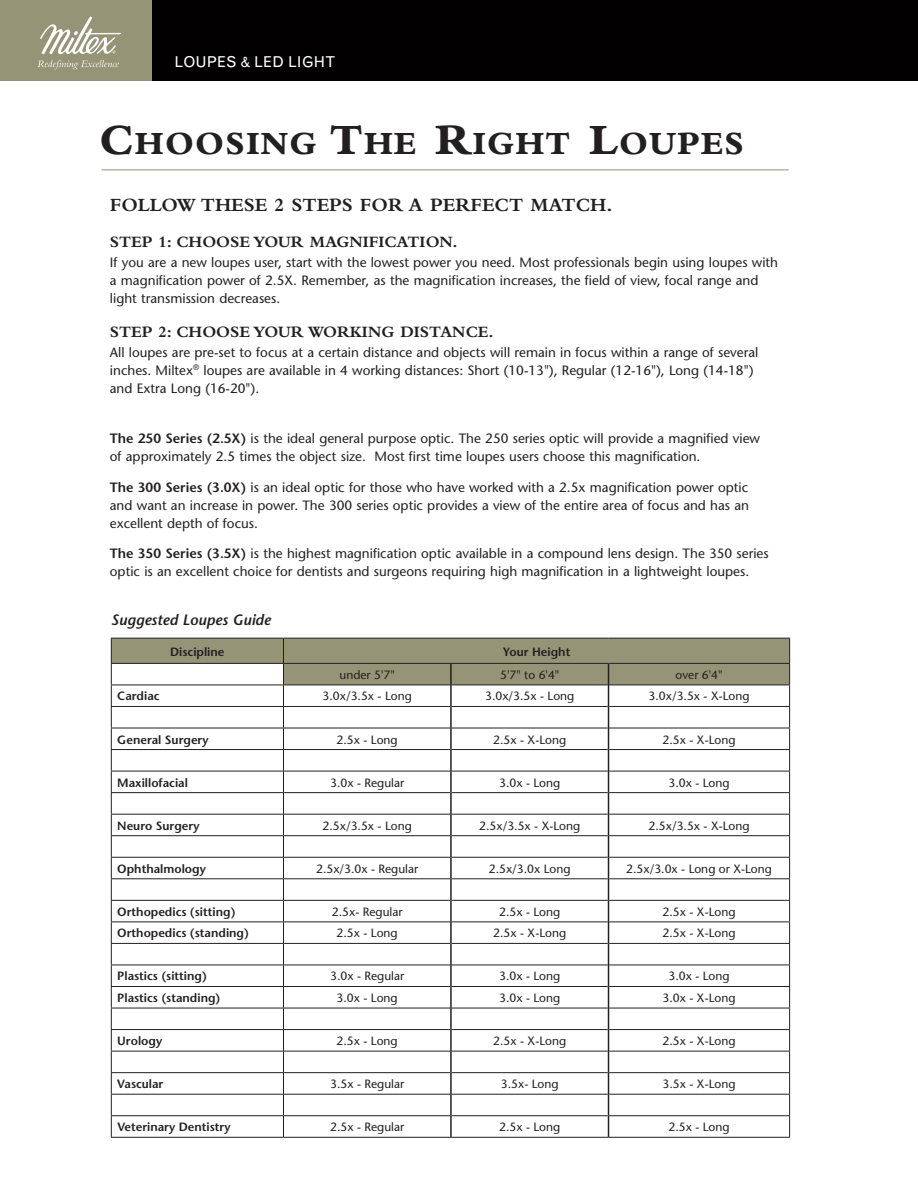
<style>
.page{position:relative;width:918px;height:1188px;background:#fff}
.page>*{position:absolute;margin:0;border:0;box-sizing:border-box;transform-origin:0 0}
.t1{font:800 33.75px "Bembo";letter-spacing:.04em;color:#231f20}
.t2{font:700 19.5px "Bembo";color:#231f20}
.t3{font:700 16.5px "Bembo";color:#231f20}
.t4{font:italic 600 15px "Stone Sans";color:#231f20}
.t5{font:15px "Grotesque";color:#fff}
.t6{font:13.5px/18px "Stone Sans";color:#231f20}
.t7{font:12px "Stone Sans";color:#231f20}
.t8{font:600 12px "Stone Sans";color:#231f20}
.s1{font-size:45px}
.s2{font-weight:600}
</style>
<div class="page">
<div style="left:152px;top:0;width:766px;height:81px;background:#020000"></div>
<div style="left:0;top:0;width:152px;height:81px;background:#959477"></div>
<svg style="left:40px;top:17px;width:81px;height:37px"></svg>
<svg style="left:37px;top:60px;width:82px;height:10px"></svg>
<hr style="left:102px;top:170px;width:687px;height:1px;background:#959477">
<hr style="left:111px;top:1137px;width:172px;height:1px;background:#231f20">
<hr style="left:283px;top:1137px;width:168px;height:1px;background:#231f20">
<hr style="left:451px;top:1137px;width:158px;height:1px;background:#231f20">
<hr style="left:609px;top:1137px;width:181px;height:1px;background:#231f20">
<svg style="left:111px;top:638px;width:679px;height:499px"></svg>
<p class="t5" style="left:175px;top:53px;width:162px">LOUPES &amp; LED LIGHT</p>
<h1 class="t1" style="left:99px;top:125px;width:646px"><span class="s1">C</span>HOOSING <span class="s1">T</span>HE <span class="s1">R</span>IGHT <span class="s1">L</span>OUPES</h1>
<h2 class="t2" style="left:110px;top:194px;width:504px">FOLLOW THESE 2 STEPS FOR A PERFECT MATCH .</h2>
<p class="t3" style="left:110px;top:233px;width:349px">STEP 1: CHOOSE YOUR MAGNIFICATION.</p>
<p class="t6" style="left:110px;top:253px;width:670px">If you are a new loupes user, start with the lowest power you need. Most professionals begin using loupes with a magnification power of 2.5X. Remember, as the magnification increases, the field of view, focal range and light transmission decreases.</p>
<p class="t3" style="left:110px;top:323px;width:385px">STEP 2: CHOOSE YOUR WORKING DISTANCE.</p>
<p class="t6" style="left:110px;top:343px;width:650px">All loupes are pre-set to focus at a certain distance and objects will remain in focus within a range of several inches. Miltex<sup>®</sup> loupes are available in 4 working distances: Short (10-13"), Regular (12-16"), Long (14-18") and Extra Long (16-20").</p>
<p class="t6" style="left:110px;top:429px;width:652px"><span class="s2">The 250 Series (2.5X)</span> is the ideal general purpose optic. The 250 series optic will provide a magnified view of approximately 2.5 times the object size. Most first time loupes users choose this magnification.</p>
<p class="t6" style="left:110px;top:478px;width:641px;text-align:justify"><span class="s2">The 300 Series (3.0X)</span> is an ideal optic for those who have worked with a 2.5x magnification power optic and want an increase in power. The 300 series optic provides a view of the entire area of focus and has an excellent depth of focus.</p>
<p class="t6" style="left:110px;top:544px;width:660px"><span class="s2">The 350 Series (3.5X)</span> is the highest magnification optic available in a compound lens design. The 350 series optic is an excellent choice for dentists and surgeons requiring high magnification in a lightweight loupes.</p>
<p class="t4" style="left:111px;top:610px;width:161px">Suggested Loupes Guide</p>
<p class="t8" style="left:170px;top:644px;width:56px">Discipline</p>
<p class="t8" style="left:503px;top:644px;width:69px">Your Height</p>
<p class="t7" style="left:340px;top:667px;width:57px">under 5'7"</p>
<p class="t7" style="left:500px;top:667px;width:61px">5'7" to 6'4"</p>
<p class="t7" style="left:676px;top:667px;width:49px">over 6'4"</p>
<p class="t8" style="left:117px;top:689px;width:44px">Cardiac</p>
<p class="t7" style="left:323px;top:689px;width:91px">3.0x/3.5x - Long</p>
<p class="t7" style="left:485px;top:689px;width:91px">3.0x/3.5x - Long</p>
<p class="t7" style="left:649px;top:689px;width:102px">3.0x/3.5x - X-Long</p>
<p class="t8" style="left:117px;top:732px;width:93px">General Surgery</p>
<p class="t7" style="left:337px;top:732px;width:63px">2.5x - Long</p>
<p class="t7" style="left:493px;top:732px;width:74px">2.5x - X-Long</p>
<p class="t7" style="left:663px;top:732px;width:74px">2.5x - X-Long</p>
<p class="t8" style="left:117px;top:775px;width:72px">Maxillofacial</p>
<p class="t7" style="left:330px;top:775px;width:76px">3.0x - Regular</p>
<p class="t7" style="left:499px;top:775px;width:63px">3.0x - Long</p>
<p class="t7" style="left:669px;top:775px;width:63px">3.0x - Long</p>
<p class="t8" style="left:117px;top:818px;width:84px">Neuro Surgery</p>
<p class="t7" style="left:323px;top:818px;width:91px">2.5x/3.5x - Long</p>
<p class="t7" style="left:479px;top:818px;width:102px">2.5x/3.5x - X-Long</p>
<p class="t7" style="left:649px;top:818px;width:102px">2.5x/3.5x - X-Long</p>
<p class="t8" style="left:117px;top:861px;width:90px">Ophthalmology</p>
<p class="t7" style="left:316px;top:861px;width:104px">2.5x/3.0x - Regular</p>
<p class="t7" style="left:489px;top:861px;width:83px">2.5x/3.0x Long</p>
<p class="t7" style="left:626px;top:861px;width:147px">2.5x/3.0x - Long or X-Long</p>
<p class="t8" style="left:117px;top:904px;width:120px">Orthopedics (sitting)</p>
<p class="t7" style="left:332px;top:904px;width:72px">2.5x- Regular</p>
<p class="t7" style="left:499px;top:904px;width:63px">2.5x - Long</p>
<p class="t7" style="left:663px;top:904px;width:74px">2.5x - X-Long</p>
<p class="t8" style="left:117px;top:926px;width:133px">Orthopedics (standing)</p>
<p class="t7" style="left:337px;top:926px;width:63px">2.5x - Long</p>
<p class="t7" style="left:493px;top:926px;width:74px">2.5x - X-Long</p>
<p class="t7" style="left:663px;top:926px;width:74px">2.5x - X-Long</p>
<p class="t8" style="left:117px;top:969px;width:91px">Plastics (sitting)</p>
<p class="t7" style="left:330px;top:969px;width:76px">3.0x - Regular</p>
<p class="t7" style="left:499px;top:969px;width:63px">3.0x - Long</p>
<p class="t7" style="left:669px;top:969px;width:63px">3.0x - Long</p>
<p class="t8" style="left:117px;top:990px;width:105px">Plastics (standing)</p>
<p class="t7" style="left:337px;top:990px;width:63px">3.0x - Long</p>
<p class="t7" style="left:499px;top:990px;width:63px">3.0x - Long</p>
<p class="t7" style="left:663px;top:990px;width:74px">3.0x - X-Long</p>
<p class="t8" style="left:117px;top:1033px;width:46px">Urology</p>
<p class="t7" style="left:337px;top:1034px;width:63px">2.5x - Long</p>
<p class="t7" style="left:493px;top:1034px;width:74px">2.5x - X-Long</p>
<p class="t7" style="left:663px;top:1034px;width:74px">2.5x - X-Long</p>
<p class="t8" style="left:117px;top:1077px;width:48px">Vascular</p>
<p class="t7" style="left:330px;top:1077px;width:76px">3.5x - Regular</p>
<p class="t7" style="left:501px;top:1077px;width:59px">3.5x- Long</p>
<p class="t7" style="left:663px;top:1077px;width:74px">3.5x - X-Long</p>
<p class="t8" style="left:117px;top:1120px;width:115px">Veterinary Dentistry</p>
<p class="t7" style="left:330px;top:1120px;width:76px">2.5x - Regular</p>
<p class="t7" style="left:499px;top:1120px;width:63px">2.5x - Long</p>
<p class="t7" style="left:669px;top:1120px;width:63px">2.5x - Long</p>
</div>
